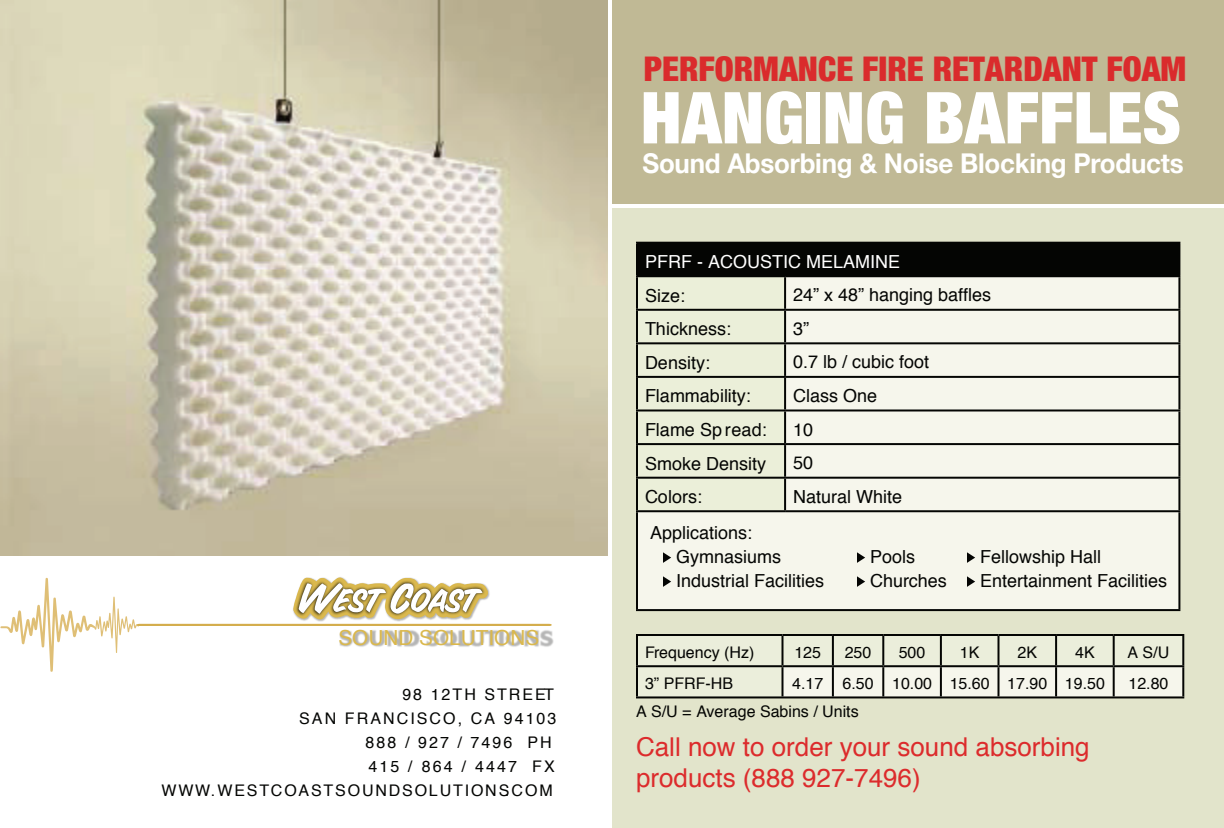
<style>
.page{position:relative;width:1224px;height:828px;background:#fff}
.page>*{position:absolute;margin:0;border:0;box-sizing:border-box;transform-origin:0 0}
.t1{font:900 condensed 34px "Helvetica Neue";color:#da2b2c}
.t2{font:700 27.2px "Helvetica Neue";letter-spacing:-.01em;color:#fff;scale:.95 1}
.t3{font:26px/31.2px "Helvetica";color:#dc2b2c}
.t4{font:20.8px "Helvetica";color:#dab84d}
.t5{font:18px/24px "Helvetica";color:#040503}
.t6{font:18px "Helvetica";color:#fff}
.t7{font:16px/24px "Helvetica";letter-spacing:.115em;color:#040503;text-align:right}
.t8{font:16px "Helvetica";color:#040503}
</style>
<div class="page">
<img style="left:0;top:0;width:608px;height:556px">
<div style="left:612px;top:204px;width:612px;height:624px;background:#e2e4cb"></div>
<div style="left:612px;top:0;width:612px;height:204px;background:#c0b995"></div>
<div style="left:637px;top:243px;width:542px;height:33px;background:#040503"></div>
<div style="left:638px;top:277px;width:146px;height:233px;background:#ebefd9"></div>
<div style="left:786px;top:277px;width:392px;height:233px;background:#f6f6ec"></div>
<div style="left:637px;top:511px;width:542px;height:99px;background:#f6f6ec"></div>
<hr style="left:636px;top:242px;width:149px;height:2px;background:#040503">
<hr style="left:636px;top:244px;width:2px;height:31px;background:#040503">
<hr style="left:785px;top:242px;width:395px;height:2px;background:#040503">
<hr style="left:1178px;top:244px;width:2px;height:31px;background:#040503">
<hr style="left:636px;top:275px;width:149px;height:2px;background:#040503">
<hr style="left:636px;top:277px;width:2px;height:32px;background:#040503">
<hr style="left:785px;top:275px;width:395px;height:2px;background:#040503">
<hr style="left:784px;top:277px;width:2px;height:32px;background:#040503">
<hr style="left:1178px;top:277px;width:2px;height:32px;background:#040503">
<hr style="left:636px;top:309px;width:149px;height:2px;background:#040503">
<hr style="left:636px;top:311px;width:2px;height:31px;background:#040503">
<hr style="left:785px;top:309px;width:395px;height:2px;background:#040503">
<hr style="left:784px;top:311px;width:2px;height:31px;background:#040503">
<hr style="left:1178px;top:311px;width:2px;height:31px;background:#040503">
<hr style="left:636px;top:342px;width:149px;height:2px;background:#040503">
<hr style="left:636px;top:344px;width:2px;height:32px;background:#040503">
<hr style="left:785px;top:342px;width:395px;height:2px;background:#040503">
<hr style="left:784px;top:344px;width:2px;height:32px;background:#040503">
<hr style="left:1178px;top:344px;width:2px;height:32px;background:#040503">
<hr style="left:636px;top:376px;width:149px;height:2px;background:#040503">
<hr style="left:636px;top:378px;width:2px;height:31px;background:#040503">
<hr style="left:785px;top:376px;width:395px;height:2px;background:#040503">
<hr style="left:784px;top:378px;width:2px;height:31px;background:#040503">
<hr style="left:1178px;top:378px;width:2px;height:31px;background:#040503">
<hr style="left:636px;top:409px;width:149px;height:2px;background:#040503">
<hr style="left:636px;top:411px;width:2px;height:32px;background:#040503">
<hr style="left:785px;top:409px;width:395px;height:2px;background:#040503">
<hr style="left:784px;top:411px;width:2px;height:32px;background:#040503">
<hr style="left:1178px;top:411px;width:2px;height:32px;background:#040503">
<hr style="left:636px;top:443px;width:149px;height:2px;background:#040503">
<hr style="left:636px;top:445px;width:2px;height:32px;background:#040503">
<hr style="left:785px;top:443px;width:395px;height:2px;background:#040503">
<hr style="left:784px;top:445px;width:2px;height:32px;background:#040503">
<hr style="left:1178px;top:445px;width:2px;height:32px;background:#040503">
<hr style="left:636px;top:477px;width:149px;height:2px;background:#040503">
<hr style="left:636px;top:479px;width:2px;height:31px;background:#040503">
<hr style="left:785px;top:477px;width:395px;height:2px;background:#040503">
<hr style="left:784px;top:479px;width:2px;height:31px;background:#040503">
<hr style="left:1178px;top:479px;width:2px;height:31px;background:#040503">
<hr style="left:636px;top:510px;width:149px;height:2px;background:#040503">
<hr style="left:636px;top:512px;width:2px;height:97px;background:#040503">
<hr style="left:785px;top:510px;width:395px;height:2px;background:#040503">
<hr style="left:1178px;top:512px;width:2px;height:97px;background:#040503">
<hr style="left:636px;top:609px;width:544px;height:2px;background:#040503">
<svg style="left:663px;top:552px;width:8px;height:11px"></svg>
<svg style="left:857px;top:552px;width:8px;height:11px"></svg>
<svg style="left:967px;top:552px;width:8px;height:11px"></svg>
<svg style="left:663px;top:576px;width:8px;height:11px"></svg>
<svg style="left:857px;top:576px;width:8px;height:11px"></svg>
<svg style="left:967px;top:576px;width:8px;height:11px"></svg>
<hr style="left:610px;top:204px;width:614px;height:4px;background:#fff">
<svg style="left:644px;top:91px;width:158px;height:53px"></svg>
<div style="left:807px;top:92px;width:13px;height:51px;background:#fff"></div>
<svg style="left:826px;top:91px;width:77px;height:53px"></svg>
<svg style="left:927px;top:91px;width:252px;height:53px"></svg>
<svg style="left:638px;top:636px;width:544px;height:60px"></svg>
<hr style="left:636px;top:634px;width:147px;height:2px;background:#040503">
<hr style="left:636px;top:636px;width:2px;height:29px;background:#040503">
<hr style="left:783px;top:634px;width:50px;height:2px;background:#040503">
<hr style="left:782px;top:636px;width:2px;height:29px;background:#040503">
<hr style="left:833px;top:634px;width:50px;height:2px;background:#040503">
<hr style="left:832px;top:636px;width:2px;height:29px;background:#040503">
<hr style="left:883px;top:634px;width:58px;height:2px;background:#040503">
<hr style="left:882px;top:636px;width:2px;height:29px;background:#040503">
<hr style="left:941px;top:634px;width:58px;height:2px;background:#040503">
<hr style="left:940px;top:636px;width:2px;height:29px;background:#040503">
<hr style="left:999px;top:634px;width:57px;height:2px;background:#040503">
<hr style="left:998px;top:636px;width:2px;height:29px;background:#040503">
<hr style="left:1056px;top:634px;width:58px;height:2px;background:#040503">
<hr style="left:1055px;top:636px;width:2px;height:29px;background:#040503">
<hr style="left:1114px;top:634px;width:70px;height:2px;background:#040503">
<hr style="left:1113px;top:636px;width:2px;height:29px;background:#040503">
<hr style="left:1182px;top:636px;width:2px;height:29px;background:#040503">
<hr style="left:636px;top:665px;width:147px;height:2px;background:#040503">
<hr style="left:636px;top:667px;width:2px;height:29px;background:#040503">
<hr style="left:783px;top:665px;width:50px;height:2px;background:#040503">
<hr style="left:782px;top:667px;width:2px;height:29px;background:#040503">
<hr style="left:833px;top:665px;width:50px;height:2px;background:#040503">
<hr style="left:832px;top:667px;width:2px;height:29px;background:#040503">
<hr style="left:883px;top:665px;width:58px;height:2px;background:#040503">
<hr style="left:882px;top:667px;width:2px;height:29px;background:#040503">
<hr style="left:941px;top:665px;width:58px;height:2px;background:#040503">
<hr style="left:940px;top:667px;width:2px;height:29px;background:#040503">
<hr style="left:999px;top:665px;width:57px;height:2px;background:#040503">
<hr style="left:998px;top:667px;width:2px;height:29px;background:#040503">
<hr style="left:1056px;top:665px;width:58px;height:2px;background:#040503">
<hr style="left:1055px;top:667px;width:2px;height:29px;background:#040503">
<hr style="left:1114px;top:665px;width:70px;height:2px;background:#040503">
<hr style="left:1113px;top:667px;width:2px;height:29px;background:#040503">
<hr style="left:1182px;top:667px;width:2px;height:29px;background:#040503">
<hr style="left:636px;top:696px;width:548px;height:2px;background:#040503">
<svg style="left:0;top:577px;width:552px;height:95px"></svg>
<img style="left:337px;top:626px;width:217px;height:27px">
<p class="t4" style="left:338px;top:622px;width:202px">SOUND SOLUTIONS</p>
<p class="t7" style="left:161px;top:683px;width:397px">98 12TH STREET<br>SAN FRANCISCO, CA 94103<br>888 / 927 / 7496 PH<br>415 / 864 / 4447 FX<br>WWW.WESTCOASTSOUNDSOLUTIONS.COM</p>
<h1 class="t1" style="left:644px;top:48px;width:544px">PERFORMANCE FIRE RETARDANT FOAM</h1>
<h2 class="t2" style="left:642px;top:147px;width:571px">Sound Absorbing &amp; Noise Blocking Products</h2>
<p class="t6" style="left:645px;top:248px;width:257px">PFRF - ACOUSTIC MELAMINE</p>
<p class="t5" style="left:645px;top:284px;width:42px">Size:</p>
<p class="t5" style="left:793px;top:284px;width:200px">24” x 48” hanging baffles</p>
<p class="t5" style="left:645px;top:318px;width:88px">Thickness:</p>
<p class="t5" style="left:793px;top:317px;width:18px">3”</p>
<p class="t5" style="left:645px;top:351px;width:67px">Density:</p>
<p class="t5" style="left:793px;top:351px;width:138px">0.7 lb / cubic foot</p>
<p class="t5" style="left:645px;top:385px;width:108px">Flammability:</p>
<p class="t5" style="left:793px;top:384px;width:86px">Class One</p>
<p class="t5" style="left:645px;top:418px;width:123px">Flame Sp read:</p>
<p class="t5" style="left:793px;top:418px;width:22px">10</p>
<p class="t5" style="left:645px;top:452px;width:123px">Smoke Density</p>
<p class="t5" style="left:793px;top:451px;width:22px">50</p>
<p class="t5" style="left:645px;top:485px;width:59px">Colors:</p>
<p class="t5" style="left:793px;top:485px;width:111px">Natural White</p>
<p class="t5" style="left:676px;top:521px;width:107px;text-indent:-26px">Applications:<br>Gymnasiums</p>
<p class="t5" style="left:870px;top:545px;width:47px">Pools</p>
<p class="t5" style="left:980px;top:545px;width:123px">Fellowship Hall</p>
<p class="t5" style="left:676px;top:569px;width:150px">Industrial Facilities</p>
<p class="t5" style="left:870px;top:569px;width:78px">Churches</p>
<p class="t5" style="left:980px;top:569px;width:189px">Entertainment Facilities</p>
<p class="t8" style="left:645px;top:640px;width:111px">Frequency (Hz)</p>
<p class="t7" style="left:794px;top:641px;width:28px">125</p>
<p class="t7" style="left:845px;top:641px;width:28px">250</p>
<p class="t7" style="left:899px;top:641px;width:28px">500</p>
<p class="t7" style="left:960px;top:641px;width:21px">1K</p>
<p class="t7" style="left:1018px;top:641px;width:21px">2K</p>
<p class="t7" style="left:1075px;top:641px;width:21px">4K</p>
<p class="t7" style="left:1127px;top:641px;width:43px">A S/U</p>
<p class="t7" style="left:645px;top:672px;width:89px">3” PFRF-HB</p>
<p class="t8" style="left:792px;top:672px;width:314px">4.17 6.50 10.00 15.60 17.90 19.50</p>
<p class="t7" style="left:1129px;top:672px;width:42px">12.80</p>
<p class="t8" style="left:636px;top:699px;width:224px">A S/U = Average Sabins / Units</p>
<h3 class="t3" style="left:636px;top:732px;width:455px">Call now to order your sound absorbing products (888 927-7496)</h3>
</div>
